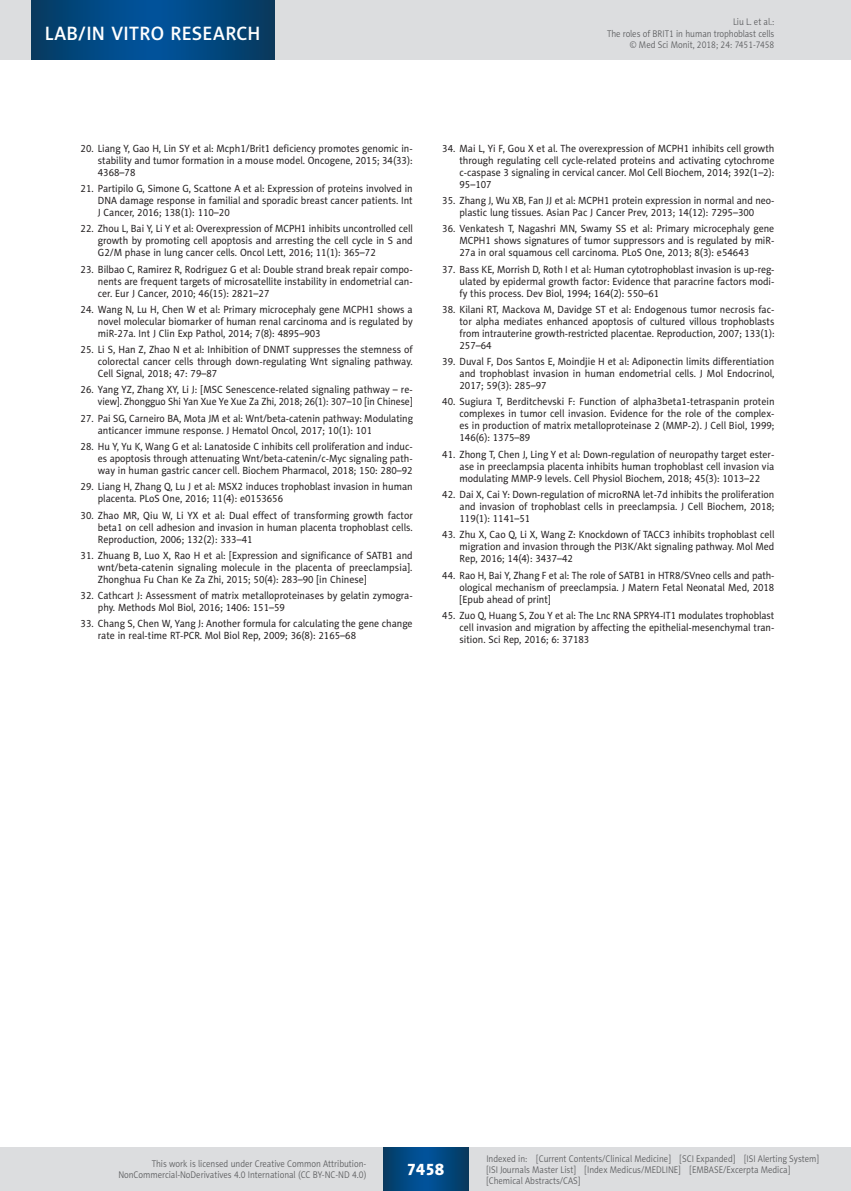
<style>
.page{position:relative;width:851px;height:1191px;background:#fff}
.page>*{position:absolute;margin:0;border:0;box-sizing:border-box;transform-origin:0 0}
.t1{font:19.5px "Naomi Sans EFN Medium";letter-spacing:.015em;color:#fff}
.t2{font:16.5px "Naomi Sans EFN Heavy";color:#fff}
.MSM_Referencje_punkt{font:10.5px/12px "Naomi Sans EFN";color:#231f20;text-align:justify;scale:.95 1}
.MSM_Referencje_punkt-2{font:10.5px/12px "Naomi Sans EFN";color:#231f20;text-align:justify;scale:.94 1}
.t3{font:9.75px/11.2px "Naomi Sans EFN Light";color:#57585a;text-align:right;scale:.9 1}
</style>
<div class="page">
<div style="left:0;top:1148px;width:850px;height:43px;background:#dcdddf"></div>
<svg style="left:383px;top:1147px;width:85px;height:43px;background:#02477e"></svg>
<div style="left:0;top:0;width:850px;height:60px;background:#dcdddf"></div>
<svg style="left:32px;top:0;width:242px;height:60px;background:#02477f"></svg>
<h1 class="t1" style="left:45px;top:22px;width:217px">LAB/IN VITRO RESEARCH</h1>
<p class="t3" style="left:607px;top:16px;width:187px">Liu L. et al.:<br>The roles of BRIT1 in human trophoblast cells © Med Sci Monit, 2018; 24: 7451-7458</p>
<p class="MSM_Referencje_punkt" style="left:98px;top:142px;width:333px;text-indent:-17px">20. Liang Y, Gao H, Lin SY et al: Mcph1/Brit1 deficiency promotes genomic in&shy;stability and tumor formation in a mouse model. Oncogene, 2015; 34(33):<br>4368–78</p>
<p class="MSM_Referencje_punkt" style="left:98px;top:183px;width:333px;text-indent:-17px">21. Partipilo G, Simone G, Scattone A et al: Expression of proteins involved in DNA damage response in familial and sporadic breast cancer patients. Int J Cancer, 2016; 138(1): 110–20</p>
<p class="MSM_Referencje_punkt-2" style="left:98px;top:223px;width:336px;text-indent:-17px">22. Zhou L, Bai Y, Li Y et al: Overexpression of MCPH1 inhibits uncontrolled cell growth by promoting cell apoptosis and arresting the cell cycle in S and G2/M phase in lung cancer cells. Oncol Lett, 2016; 11(1): 365–72</p>
<p class="MSM_Referencje_punkt" style="left:98px;top:263px;width:333px;text-indent:-17px">23. Bilbao C, Ramirez R, Rodriguez G et al: Double strand break repair compo&shy;nents are frequent targets of microsatellite instability in endometrial can&shy;cer. Eur J Cancer, 2010; 46(15): 2821–27</p>
<p class="MSM_Referencje_punkt" style="left:98px;top:303px;width:333px;text-indent:-17px">24. Wang N, Lu H, Chen W et al: Primary microcephaly gene MCPH1 shows a novel molecular biomarker of human renal carcinoma and is regulated by miR-27a. Int J Clin Exp Pathol, 2014; 7(8): 4895–903</p>
<p class="MSM_Referencje_punkt" style="left:98px;top:344px;width:333px;text-indent:-17px">25. Li S, Han Z, Zhao N et al: Inhibition of DNMT suppresses the stemness of colorectal cancer cells through down-regulating Wnt signaling pathway.<br>Cell Signal, 2018; 47: 79–87</p>
<p class="MSM_Referencje_punkt" style="left:81px;top:384px;width:351px;text-align:right">26. Yang YZ, Zhang XY, Li J: [MSC Senescence-related signaling pathway – re&shy;view]. Zhongguo Shi Yan Xue Ye Xue Za Zhi, 2018; 26(1): 307–10 [in Chinese]</p>
<p class="MSM_Referencje_punkt-2" style="left:98px;top:412px;width:336px;text-indent:-17px">27. Pai SG, Carneiro BA, Mota JM et al: Wnt/beta-catenin pathway: Modulating anticancer immune response. J Hematol Oncol, 2017; 10(1): 101</p>
<p class="MSM_Referencje_punkt" style="left:98px;top:440px;width:333px;text-indent:-17px">28. Hu Y, Yu K, Wang G et al: Lanatoside C inhibits cell proliferation and induc&shy;es apoptosis through attenuating Wnt/beta-catenin/c-Myc signaling path&shy;way in human gastric cancer cell. Biochem Pharmacol, 2018; 150: 280–92</p>
<p class="MSM_Referencje_punkt" style="left:98px;top:481px;width:333px;text-indent:-17px">29. Liang H, Zhang Q, Lu J et al: MSX2 induces trophoblast invasion in human placenta. PLoS One, 2016; 11(4): e0153656</p>
<p class="MSM_Referencje_punkt" style="left:98px;top:509px;width:333px;text-indent:-17px">30. Zhao MR, Qiu W, Li YX et al: Dual effect of transforming growth factor beta1 on cell adhesion and invasion in human placenta trophoblast cells.<br>Reproduction, 2006; 132(2): 333–41</p>
<p class="MSM_Referencje_punkt" style="left:98px;top:549px;width:333px;text-indent:-17px">31. Zhuang B, Luo X, Rao H et al: [Expression and significance of SATB1 and wnt/beta-catenin signaling molecule in the placenta of preeclampsia].<br>Zhonghua Fu Chan Ke Za Zhi, 2015; 50(4): 283–90 [in Chinese]</p>
<p class="MSM_Referencje_punkt" style="left:98px;top:589px;width:333px;text-indent:-17px">32. Cathcart J: Assessment of matrix metalloproteinases by gelatin zymogra&shy;phy. Methods Mol Biol, 2016; 1406: 151–59</p>
<p class="MSM_Referencje_punkt" style="left:98px;top:618px;width:333px;text-indent:-17px">33. Chang S, Chen W, Yang J: Another formula for calculating the gene change rate in real-time RT-PCR. Mol Biol Rep, 2009; 36(8): 2165–68</p>
<p class="MSM_Referencje_punkt" style="left:459px;top:142px;width:333px;text-indent:-17px">34. Mai L, Yi F, Gou X et al. The overexpression of MCPH1 inhibits cell growth through regulating cell cycle-related proteins and activating cytochrome c-caspase 3 signaling in cervical cancer. Mol Cell Biochem, 2014; 392(1–2):<br>95–107</p>
<p class="MSM_Referencje_punkt" style="left:442px;top:195px;width:351px;text-align:center">35. Zhang J, Wu XB, Fan JJ et al: MCPH1 protein expression in normal and neo&shy;plastic lung tissues. Asian Pac J Cancer Prev, 2013; 14(12): 7295–300</p>
<p class="MSM_Referencje_punkt" style="left:459px;top:223px;width:333px;text-indent:-17px">36. Venkatesh T, Nagashri MN, Swamy SS et al: Primary microcephaly gene MCPH1 shows signatures of tumor suppressors and is regulated by miR-27a in oral squamous cell carcinoma. PLoS One, 2013; 8(3): e54643</p>
<p class="MSM_Referencje_punkt-2" style="left:459px;top:263px;width:336px;text-indent:-17px">37. Bass KE, Morrish D, Roth I et al: Human cytotrophoblast invasion is up-reg&shy;ulated by epidermal growth factor: Evidence that paracrine factors modi&shy;fy this process. Dev Biol, 1994; 164(2): 550–61</p>
<p class="MSM_Referencje_punkt" style="left:459px;top:303px;width:333px;text-indent:-17px">38. Kilani RT, Mackova M, Davidge ST et al: Endogenous tumor necrosis fac&shy;tor alpha mediates enhanced apoptosis of cultured villous trophoblasts from intrauterine growth-restricted placentae. Reproduction, 2007; 133(1):<br>257–64</p>
<p class="MSM_Referencje_punkt" style="left:459px;top:356px;width:333px;text-indent:-17px">39. Duval F, Dos Santos E, Moindjie H et al: Adiponectin limits differentiation and trophoblast invasion in human endometrial cells. J Mol Endocrinol, 2017; 59(3): 285–97</p>
<p class="MSM_Referencje_punkt" style="left:459px;top:396px;width:333px;text-indent:-17px">40. Sugiura T, Berditchevski F: Function of alpha3beta1-tetraspanin protein complexes in tumor cell invasion. Evidence for the role of the complex&shy;es in production of matrix metalloproteinase 2 (MMP-2). J Cell Biol, 1999; 146(6): 1375–89</p>
<p class="MSM_Referencje_punkt" style="left:459px;top:448px;width:333px;text-indent:-17px">41. Zhong T, Chen J, Ling Y et al: Down-regulation of neuropathy target ester&shy;ase in preeclampsia placenta inhibits human trophoblast cell invasion via modulating MMP-9 levels. Cell Physiol Biochem, 2018; 45(3): 1013–22</p>
<p class="MSM_Referencje_punkt" style="left:459px;top:488px;width:333px;text-indent:-17px">42. Dai X, Cai Y: Down-regulation of microRNA let-7d inhibits the proliferation and invasion of trophoblast cells in preeclampsia. J Cell Biochem, 2018; 119(1): 1141–51</p>
<p class="MSM_Referencje_punkt" style="left:459px;top:529px;width:333px;text-indent:-17px">43. Zhu X, Cao Q, Li X, Wang Z: Knockdown of TACC3 inhibits trophoblast cell migration and invasion through the PI3K/Akt signaling pathway. Mol Med Rep, 2016; 14(4): 3437–42</p>
<p class="MSM_Referencje_punkt-2" style="left:459px;top:569px;width:336px;text-indent:-17px">44. Rao H, Bai Y, Zhang F et al: The role of SATB1 in HTR8/SVneo cells and path&shy;ological mechanism of preeclampsia. J Matern Fetal Neonatal Med, 2018 [Epub ahead of print]</p>
<p class="MSM_Referencje_punkt-2" style="left:459px;top:609px;width:336px;text-indent:-17px">45. Zuo Q, Huang S, Zou Y et al: The Lnc RNA SPRY4-IT1 modulates trophoblast cell invasion and migration by affecting the epithelial-mesenchymal tran&shy;sition. Sci Rep, 2016; 6: 37183</p>
<p class="t3" style="left:118px;top:1158px;width:277px">This work is licensed under Creative Common Attribution-<br>NonCommercial-NoDerivatives 4.0 International (CC BY-NC-ND 4.0)</p>
<h2 class="t2" style="left:406px;top:1159px;width:39px">7458</h2>
<p class="t3" style="left:486px;top:1152px;width:371px;text-align:left">Indexed in: [Current Contents/Clinical Medicine] [SCI Expanded] [ISI Alerting System] [ISI Journals Master List] [Index Medicus/MEDLINE] [EMBASE/Excerpta Medica] [Chemical Abstracts/CAS]</p>
</div>
